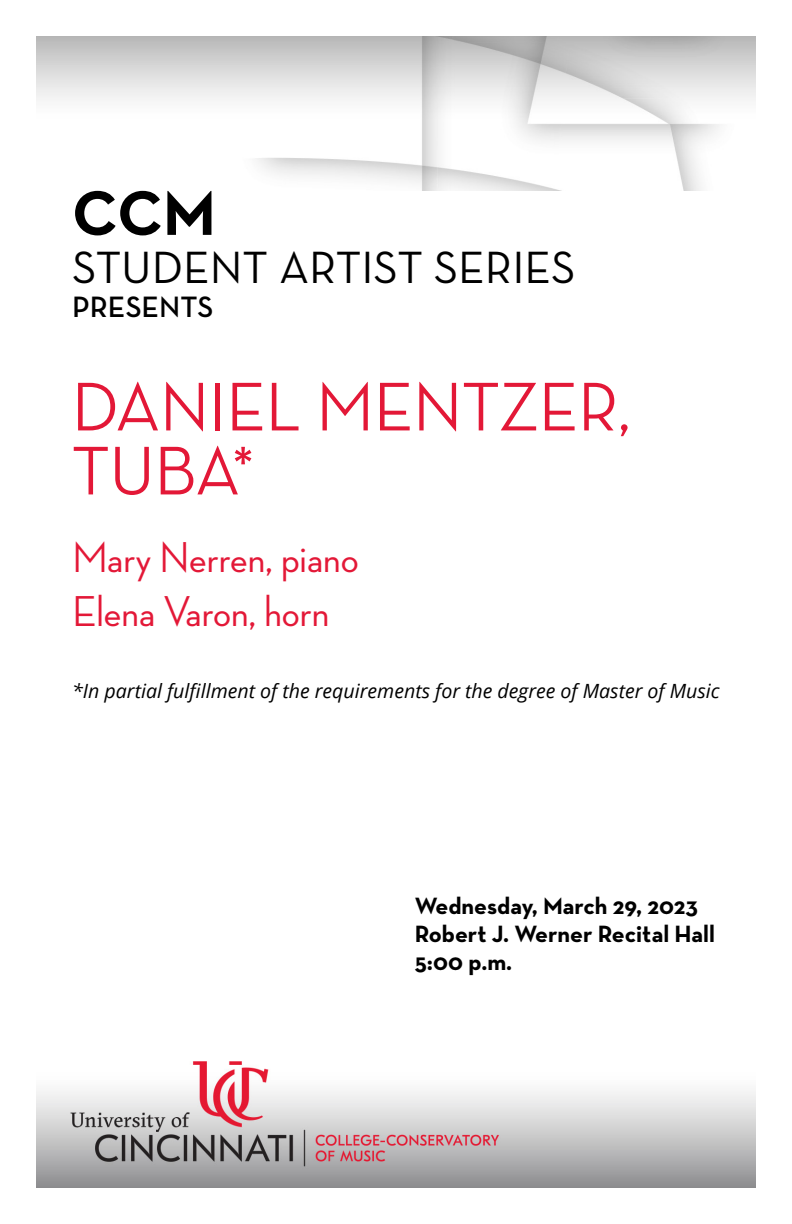
<style>
.page{position:relative;width:792px;height:1224px;background:#fff}
.page>*{position:absolute;margin:0;border:0;box-sizing:border-box;transform-origin:0 0}
.Concert_Title{font:500 70px/64px "Neutra Disp";color:#e31837}
.Page_Intro{font:700 64px "Neutra Text";color:#000}
.Page_Intro-2{font:46px "Neutra Text";color:#000}
.Musician_Conductor{font:500 44px/54px "Neutra Disp";color:#e31837}
.Page_Intro-3{font:600 30px "Neutra Text";color:#000}
.Date_Venue_Time{font:700 24px "Neutra Text";color:#000}
.In_partial_fulfillm{font:italic 19.6px "Open Sans";color:#000}
</style>
<div class="page">
<img style="left:36px;top:36px;width:720px;height:154px">
<img style="left:36px;top:1061px;width:720px;height:126px">
<h1 class="Page_Intro" style="left:72px;top:173px;width:145px">CCM</h1>
<h1 class="Page_Intro-2" style="left:72px;top:239px;width:505px">STUDENT ARTIST SERIES</h1>
<h1 class="Page_Intro-3" style="left:72px;top:288px;width:143px">PRESENTS</h1>
<h1 class="Concert_Title" style="left:72px;top:375px;width:560px">DANIEL MENTZER,<br>TUBA*</h1>
<h2 class="Musician_Conductor" style="left:72px;top:531px;width:288px">Mary Nerren, piano<br>Elena Varon, horn</h2>
<h2 class="In_partial_fulfillm" style="left:72px;top:678px;width:649px">*In partial fulfillment of the requirements for the degree of Master of Music</h2>
<h3 class="Date_Venue_Time" style="left:415px;top:891px;width:285px">Wednesday, March 29, 2023</h3>
<h3 class="Date_Venue_Time" style="left:415px;top:919px;width:302px">Robert J. Werner Recital Hall</h3>
<h3 class="Date_Venue_Time" style="left:415px;top:947px;width:99px">5:00 p.m.</h3>
</div>
